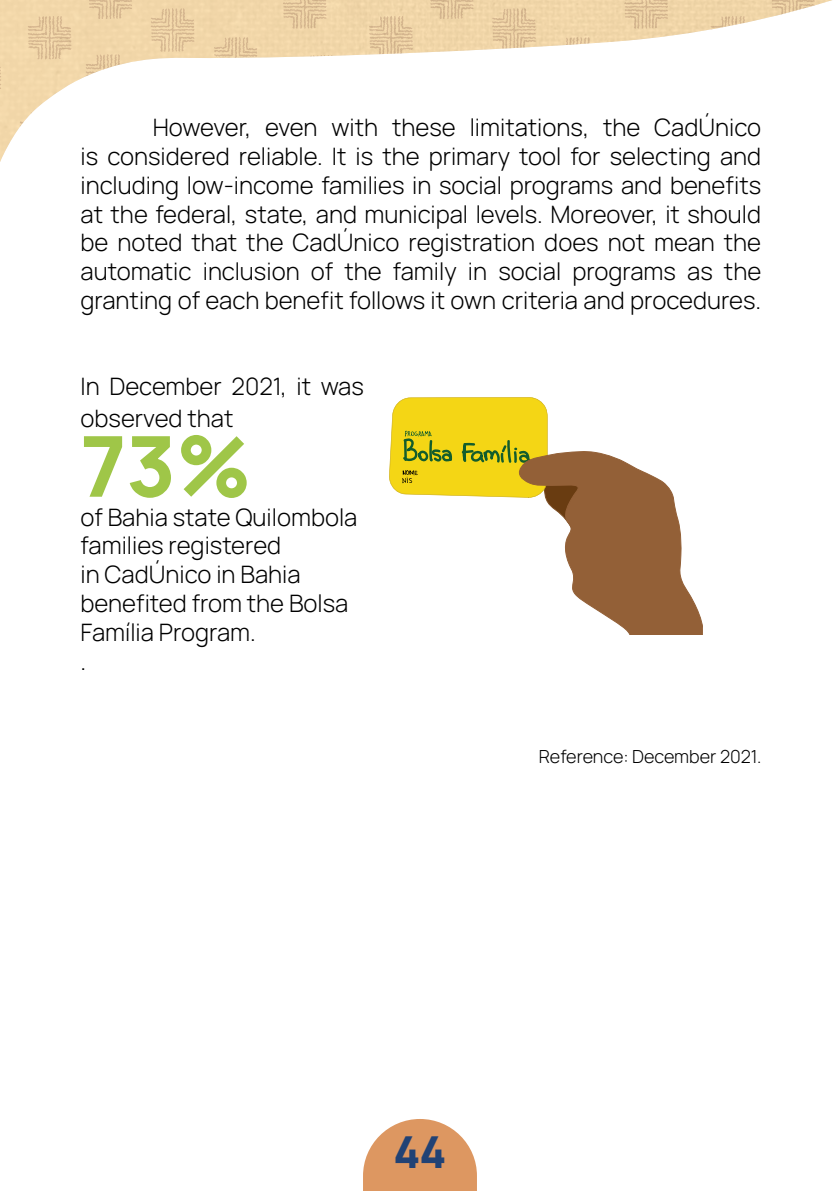
<style>
.page{position:relative;width:840px;height:1191px;background:#fff}
.page>*{position:absolute;margin:0;border:0;box-sizing:border-box;transform-origin:0 0}
.t1{font:800 84px "Manrope";color:#9fc648}
.t2{font:800 44px "Manrope";color:#214275}
.t3{font:300 24px/28.8px "Manrope";color:#000}
.t4{font:300 18px "Manrope";color:#000}
</style>
<div class="page">
<svg style="left:363px;top:1119px;width:113px;height:72px"></svg>
<svg style="left:0;top:0;width:814px;height:162px"></svg>
<svg style="left:389px;top:397px;width:313px;height:237px"></svg>
<p class="t3" style="left:81px;top:112px;width:681px;text-align:justify;text-indent:72px">However, even with these limitations, the CadÚnico is considered reliable. It is the primary tool for selecting and including low-income families in social programs and benefits at the federal, state, and municipal levels. Moreover, it should be noted that the CadÚnico registration does not mean the automatic inclusion of the family in social programs as the granting of each benefit follows it own criteria and procedures.</p>
<p class="t3" style="left:81px;top:369px;width:285px;line-height:32px">In December 2021, it was observed that</p>
<p class="t1" style="left:81px;top:407px;width:172px">73%</p>
<p class="t3" style="left:81px;top:501px;width:278px">of Bahia state Quilombola families registered<br>in CadÚnico in Bahia benefited from the Bolsa<br>Família Program.</p>
<p class="t3" style="left:81px;top:645px;width:7px">.</p>
<p class="t4" style="left:538px;top:744px;width:224px">Reference: December 2021.</p>
<h2 class="t2" style="left:393px;top:1120px;width:55px">44</h2>
</div>
